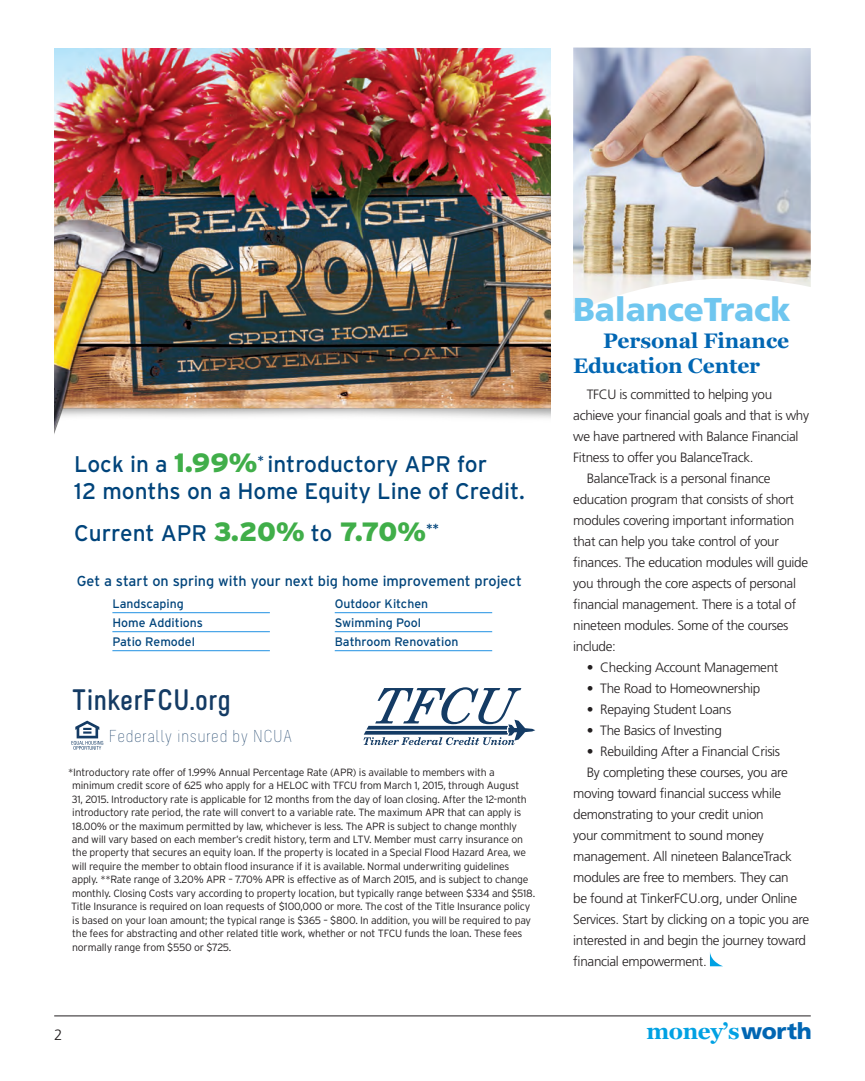
<style>
.page{position:relative;width:865px;height:1081px;background:#fff}
.page>*{position:absolute;margin:0;border:0;box-sizing:border-box;transform-origin:0 0}
.t1{font:900 33px "Frutiger";letter-spacing:-.005em;color:#6fc6ef}
.t2{font:700 29.55px "Melbourne";letter-spacing:-.005em;color:#143b64}
.t3{font:22.65px/27.2px "Interstate";color:#00447b}
.t4{font:700 22.5px "Georgia";letter-spacing:-.02em;color:#00a1e3}
.t5{font:700 21px "Georgia";letter-spacing:-.005em;color:#0166b3}
.t6{font:300 17.25px "Melbourne";letter-spacing:.04em;color:#143b64}
.t7{font:300 15px "Frutiger";color:#231f20}
.t8{font:14.4px "Interstate";color:#00447b}
.Body_-_Left_with_Tab{font:300 13.5px/21px "Frutiger";letter-spacing:-.025em;color:#231f20}
.t9{font:12.3px/19px "Interstate";color:#00447b}
.t10{font:300 10.5px/13.5px "Interstate";letter-spacing:-.02em;color:#231f20}
.s1{font-weight:900;font-size:26.4px;color:#40ae49}
.s2{font-family:"Frutiger";font-weight:900;color:#0166b3}
</style>
<div class="page">
<hr style="left:54px;top:1015px;width:756px;height:1px;background:#231f20">
<img style="left:573px;top:48px;width:237px;height:265px">
<svg style="left:709px;top:952px;width:14px;height:14px"></svg>
<img style="left:54px;top:49px;width:496px;height:385px">
<svg style="left:363px;top:687px;width:172px;height:58px"></svg>
<svg style="left:71px;top:720px;width:32px;height:29px"></svg>
<hr style="left:112px;top:612px;width:158px;height:1px;background:#2191e3">
<hr style="left:112px;top:631px;width:158px;height:1px;background:#2191e3">
<hr style="left:112px;top:650px;width:158px;height:1px;background:#2191e3">
<hr style="left:334px;top:612px;width:158px;height:1px;background:#2191e3">
<hr style="left:334px;top:631px;width:158px;height:1px;background:#2191e3">
<hr style="left:334px;top:650px;width:158px;height:1px;background:#2191e3">
<p class="t1" style="left:573px;top:290px;width:219px">BalanceTrack</p>
<p class="t5" style="left:603px;top:324px;width:187px">Personal Finance</p>
<p class="t3" style="left:74px;top:450px;width:452px">Lock in a <span class="s1">1.99%</span><sup>*</sup> introductory APR for<br>12 months on a Home Equity Line of Credit.</p>
<p class="t3" style="left:74px;top:519px;width:366px">Current APR <span class="s1">3.20%</span> to <span class="s1">7.70%</span><sup>**</sup></p>
<p class="t8" style="left:77px;top:572px;width:446px">Get a start on spring with your next big home improvement project</p>
<p class="t9" style="left:112px;top:594px;width:92px">Landscaping<br>Home Additions<br>Patio Remodel</p>
<p class="t9" style="left:334px;top:594px;width:125px">Outdoor Kitchen<br>Swimming Pool<br>Bathroom Renovation</p>
<p class="t2" style="left:71px;top:683px;width:161px">TinkerFCU.org</p>
<p class="t6" style="left:109px;top:727px;width:185px">Federally insured by NCUA</p>
<p class="t10" style="left:68px;top:765px;width:468px">*Introductory rate offer of 1.99% Annual Percentage Rate (APR) is available to members with a minimum credit score of 625 who apply for a HELOC with TFCU from March 1, 2015, through August<br>31, 2015. Introductory rate is applicable for 12 months from the day of loan closing. After the 12-month introductory rate period, the rate will convert to a variable rate. The maximum APR that can apply is 18.00% or the maximum permitted by law, whichever is less. The APR is subject to change monthly<br>and will vary based on each member’s credit history, term and LTV. Member must carry insurance on the property that secures an equity loan. If the property is located in a Special Flood Hazard Area, we will require the member to obtain flood insurance if it is available. Normal underwriting guidelines<br>apply. **Rate range of 3.20% APR – 7.70% APR is effective as of March 2015, and is subject to change monthly. Closing Costs vary according to property location, but typically range between $334 and $518.<br>Title Insurance is required on loan requests of $100,000 or more. The cost of the Title Insurance policy is based on your loan amount; the typical range is $365 – $800. In addition, you will be required to pay the fees for abstracting and other related title work, whether or not TFCU funds the loan. These fees normally range from $550 or $725.</p>
<p class="t5" style="left:573px;top:349px;width:189px">Education Center</p>
<p class="Body_-_Left_with_Tab" style="left:573px;top:384px;width:237px;text-indent:14px">TFCU is committed to helping you achieve your financial goals and that is why we have partnered with Balance Financial Fitness to offer you BalanceTrack.</p>
<p class="Body_-_Left_with_Tab" style="left:573px;top:468px;width:236px;text-indent:14px">BalanceTrack is a personal finance education program that consists of short modules covering important information that can help you take control of your finances. The education modules will guide you through the core aspects of personal financial management. There is a total of nineteen modules. Some of the courses include:</p>
<p class="Body_-_Left_with_Tab" style="left:586px;top:657px;width:193px">• Checking Account Management</p>
<p class="Body_-_Left_with_Tab" style="left:586px;top:678px;width:175px">• The Road to Homeownership</p>
<p class="Body_-_Left_with_Tab" style="left:586px;top:699px;width:146px">• Repaying Student Loans</p>
<p class="Body_-_Left_with_Tab" style="left:586px;top:720px;width:137px">• The Basics of Investing</p>
<p class="Body_-_Left_with_Tab" style="left:586px;top:741px;width:195px">• Rebuilding After a Financial Crisis</p>
<p class="Body_-_Left_with_Tab" style="left:573px;top:762px;width:237px;text-indent:14px">By completing these courses, you are moving toward financial success while demonstrating to your credit union<br>your commitment to sound money management. All nineteen BalanceTrack modules are free to members. They can<br>be found at TinkerFCU.org, under Online Services. Start by clicking on a topic you are interested in and begin the journey toward financial empowerment.</p>
<p class="t7" style="left:54px;top:1026px;width:10px">2</p>
<p class="t4" style="left:646px;top:1014px;width:167px">money’s<span class="s2">worth</span></p>
</div>
